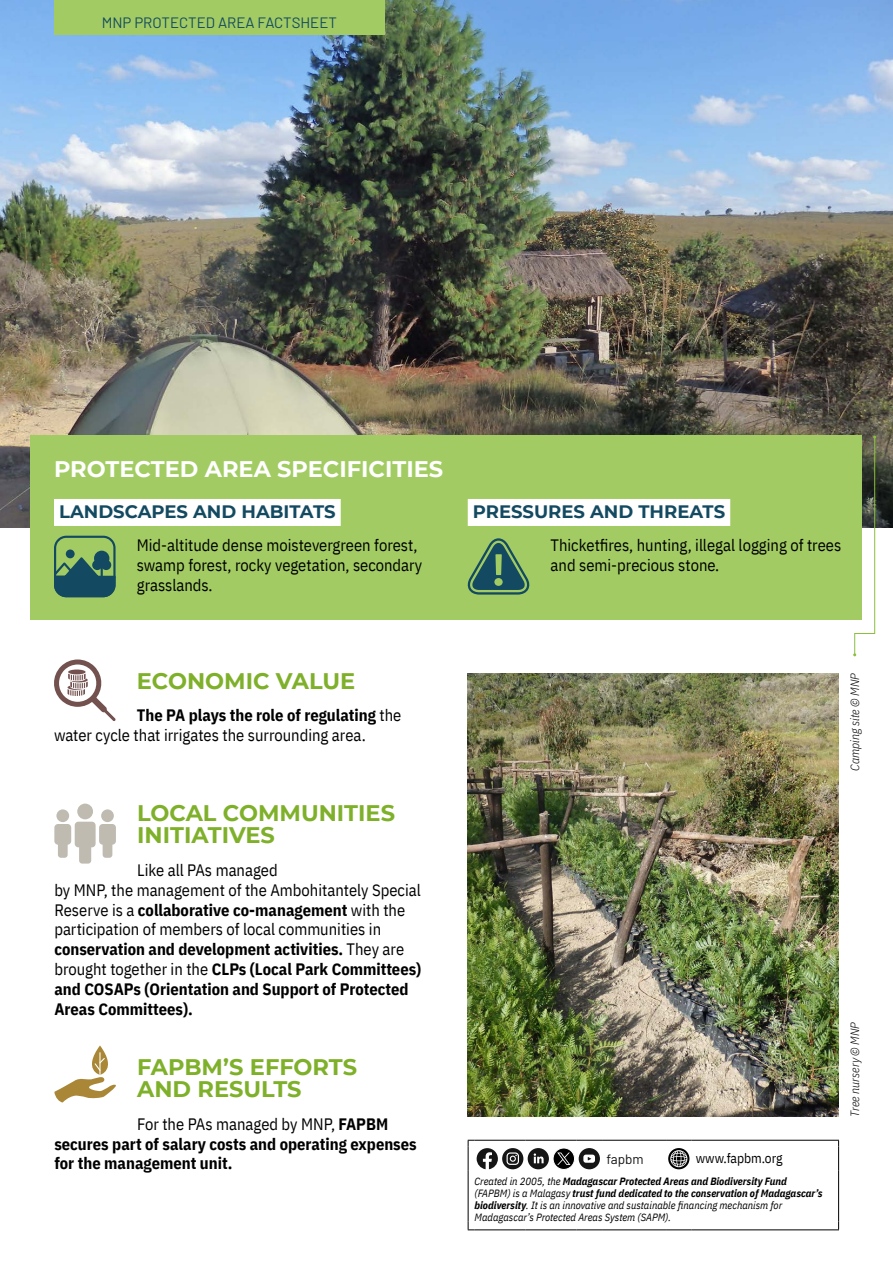
<style>
.page{position:relative;width:893px;height:1263px;background:#fff}
.page>*{position:absolute;margin:0;border:0;box-sizing:border-box;transform-origin:0 0}
.titre{font:700 22.5px/22.5px "Montserrat";color:#7fb02a}
.titre-2{font:700 22.5px "Montserrat";color:#fff}
.texte{font:700 22.5px/22.5px "Montserrat";color:#7fb02a}
.sous-titre_encadré{font:700 18px "Montserrat";color:#134a61}
.texte-2{font:16.5px/19.8px "IBM Plex Sans Cond";color:#000}
.texte-3{font:700 16.5px/19.8px "IBM Plex Sans Cond";color:#000}
.t1{font:15px "Barlow";color:#144a60}
.t2{font:13.5px "IBM Plex Sans Cond";color:#000}
.t3{font:13.5px "Barlow";color:#151515}
.légendes{font:italic 300 12px "IBM Plex Sans Cond";color:#000}
.texte_FAPBM{font:italic 10.5px/12px "IBM Plex Sans Cond";color:#000}
.s1{font-weight:700}
.s2{font-weight:400}
</style>
<div class="page">
<img style="left:0;top:0;width:893px;height:528px">
<div style="left:31px;top:436px;width:831px;height:184px;background:#a2cc63"></div>
<div style="left:468px;top:499px;width:262px;height:27px;background:#fff"></div>
<div style="left:54px;top:499px;width:287px;height:27px;background:#fff"></div>
<svg style="left:54px;top:536px;width:62px;height:61px"></svg>
<svg style="left:468px;top:538px;width:61px;height:57px"></svg>
<svg style="left:853px;top:436px;width:23px;height:220px"></svg>
<img style="left:468px;top:673px;width:371px;height:444px">
<hr style="left:838px;top:1171px;width:1px;height:50px;background:#000">
<hr style="left:602px;top:1140px;width:64px;height:1px;background:#000">
<svg style="left:666px;top:1140px;width:26px;height:1px"></svg>
<hr style="left:692px;top:1140px;width:147px;height:1px;background:#000">
<svg style="left:838px;top:1140px;width:1px;height:31px"></svg>
<hr style="left:468px;top:1171px;width:1px;height:50px;background:#000">
<svg style="left:468px;top:1221px;width:134px;height:9px"></svg>
<hr style="left:602px;top:1229px;width:64px;height:1px;background:#000">
<svg style="left:666px;top:1229px;width:26px;height:1px"></svg>
<hr style="left:692px;top:1229px;width:147px;height:1px;background:#000">
<svg style="left:468px;top:1140px;width:134px;height:31px"></svg>
<svg style="left:668px;top:1148px;width:21px;height:21px"></svg>
<svg style="left:54px;top:659px;width:62px;height:62px"></svg>
<svg style="left:54px;top:1045px;width:62px;height:57px"></svg>
<div style="left:77px;top:804px;width:16px;height:15px;background:#c0bbb1;border-radius:50%"></div>
<svg style="left:75px;top:822px;width:21px;height:41px"></svg>
<div style="left:56px;top:809px;width:13px;height:13px;background:#c0bbb1;border-radius:50%"></div>
<div style="left:54px;top:824px;width:17px;height:21px;background:#c0bbb1;border-radius:4px"></div>
<div style="left:58px;top:831px;width:10px;height:27px;background:#c0bbb1;border-radius:3px"></div>
<div style="left:101px;top:809px;width:13px;height:13px;background:#c0bbb1;border-radius:50%"></div>
<div style="left:99px;top:824px;width:17px;height:21px;background:#c0bbb1;border-radius:4px"></div>
<div style="left:103px;top:831px;width:9px;height:27px;background:#c0bbb1;border-radius:3px"></div>
<div style="left:54px;top:0;width:331px;height:34px;background:#a2cc63"></div>
<p class="t1" style="left:102px;top:11px;width:237px">MNP PROTECTED AREA FACTSHEET</p>
<p class="titre-2" style="left:54px;top:453px;width:391px">PROTECTED AREA SPECIFICITIES</p>
<p class="sous-titre_encadré" style="left:59px;top:499px;width:278px">LANDSCAPES AND HABITATS</p>
<p class="texte-2" style="left:137px;top:534px;width:287px">Mid-altitude dense moistevergreen forest, swamp forest, rocky vegetation, secondary grasslands.</p>
<p class="titre" style="left:137px;top:668px;width:220px">ECONOMIC VALUE</p>
<p class="texte-2" style="left:54px;top:704px;width:349px;text-indent:83px"><span class="s1">The PA plays the role of regulating</span> the water cycle that irrigates the surrounding area.</p>
<p class="titre" style="left:137px;top:801px;width:259px">LOCAL COMMUNITIES<br>INITIATIVES</p>
<p class="texte-2" style="left:54px;top:859px;width:368px;text-indent:83px">Like all PAs managed<br>by MNP, the management of the Ambohitantely Special Reserve is a <span class="s1">collaborative co-management</span> with the participation of members of local communities in <span class="s1">conservation and development activities.</span> They are brought together in the <span class="s1">CLPs (Local Park Committees) and COSAPs (Orientation and Support of Protected Areas Committees).</span></p>
<p class="texte" style="left:137px;top:1054px;width:221px">FAPBM’S EFFORTS<br>AND RESULTS</p>
<p class="texte-3" style="left:54px;top:1113px;width:364px;text-indent:83px"><span class="s2">For the PAs managed by MNP,</span> FAPBM secures part of salary costs and operating expenses for the management unit.</p>
<p class="sous-titre_encadré" style="left:473px;top:499px;width:254px">PRESSURES AND THREATS</p>
<p class="texte-2" style="left:551px;top:534px;width:292px">Thicketfires, hunting, illegal logging of trees and semi-precious stone.</p>
<p class="légendes" style="left:846px;top:771px;width:99px;rotate:-90deg">Camping site © MNP</p>
<p class="t3" style="left:606px;top:1150px;width:39px">fapbm</p>
<p class="t2" style="left:696px;top:1148px;width:88px">www.fapbm.org</p>
<p class="texte_FAPBM" style="left:474px;top:1175px;width:350px">Created in 2005, the <span class="s1">Madagascar Protected Areas and Biodiversity Fund </span>(FAPBM) is a Malagasy <span class="s1">trust fund dedicated to the conservation of Madagascar’s biodiversity</span>. It is an innovative and sustainable financing mechanism for Madagascar’s Protected Areas System (SAPM).</p>
<p class="légendes" style="left:846px;top:1117px;width:96px;rotate:-90deg">Tree nursery © MNP</p>
</div>
